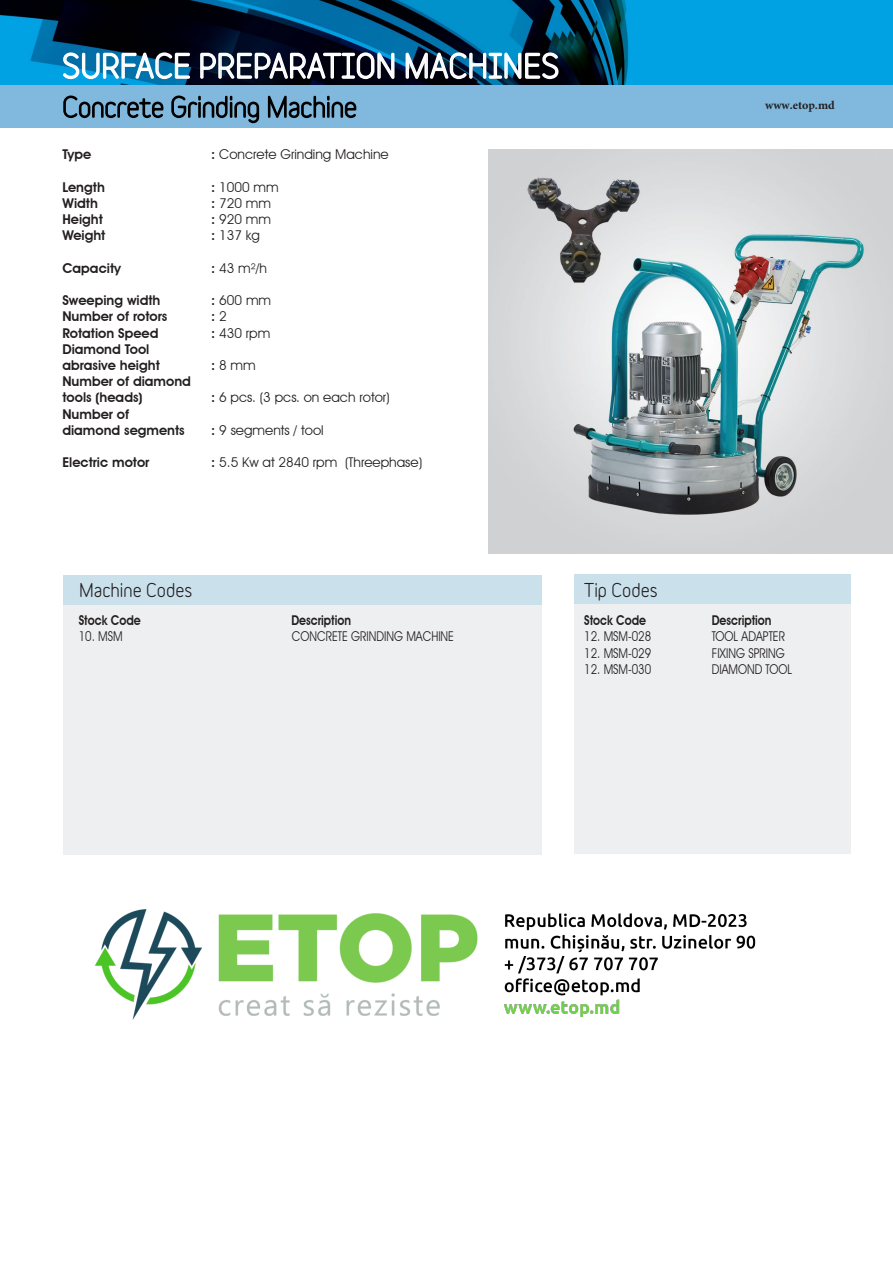
<style>
.page{position:relative;width:893px;height:1263px;background:#fff}
.page>*{position:absolute;margin:0;border:0;box-sizing:border-box;transform-origin:0 0}
.t1{font:700 31.5px "Variable";color:#fff}
.t2{font:700 18px "Variable";color:#231f20}
.t3{font:600 13.5px/16.2px "Avant Garde IT Cby BT";color:#231f20}
.t4{font:13.5px "Avant Garde IT Cby BT";color:#231f20}
.t5{font:13.5px "Avant Garde IT Cby BT";color:#231f20;scale:.85 1}
.t6{font:600 13.5px "Avant Garde IT Cby BT";color:#231f20;scale:.85 1}
.t7{font:700 12px "Minion Pro";color:#231f20}
.s1{font-weight:600}
.s2{font-weight:400}
</style>
<div class="page">
<img style="left:0;top:0;width:893px;height:85px">
<div style="left:0;top:85px;width:893px;height:43px;background:#80b9dd"></div>
<svg style="left:62px;top:52px;width:129px;height:33px;background:#4696bd"></svg>
<svg style="left:199px;top:51px;width:196px;height:34px;background:#484e5d"></svg>
<svg style="left:405px;top:51px;width:154px;height:34px;background:#486071"></svg>
<svg style="left:63px;top:95px;width:101px;height:24px"></svg>
<svg style="left:171px;top:95px;width:89px;height:29px"></svg>
<svg style="left:267px;top:95px;width:90px;height:24px"></svg>
<img style="left:489px;top:150px;width:404px;height:403px">
<div style="left:574px;top:604px;width:277px;height:250px;background:#eeeff0"></div>
<div style="left:574px;top:574px;width:277px;height:30px;background:#cae1ec"></div>
<div style="left:64px;top:604px;width:478px;height:251px;background:#eeeff0"></div>
<div style="left:64px;top:575px;width:478px;height:29px;background:#cae1ec"></div>
<img style="left:95px;top:909px;width:661px;height:111px">
<h1 class="t1" style="left:62px;top:47px;width:499px">SURFACE PREPARATION MACHINES</h1>
<p class="t3" style="left:62px;top:146px;width:30px">Type</p>
<p class="t4" style="left:211px;top:146px;width:179px"><span class="s1">:</span> Concrete Grinding Machine</p>
<p class="t3" style="left:62px;top:179px;width:44px">Length</p>
<p class="t4" style="left:211px;top:179px;width:69px"><span class="s1">:</span> 1000 mm</p>
<p class="t3" style="left:62px;top:195px;width:37px">Width</p>
<p class="t4" style="left:211px;top:195px;width:61px"><span class="s1">:</span> 720 mm</p>
<p class="t3" style="left:62px;top:211px;width:42px">Height</p>
<p class="t4" style="left:211px;top:211px;width:61px"><span class="s1">:</span> 920 mm</p>
<p class="t3" style="left:62px;top:227px;width:44px">Weight</p>
<p class="t4" style="left:211px;top:227px;width:50px"><span class="s1">:</span> 137 kg</p>
<p class="t3" style="left:62px;top:260px;width:60px">Capacity</p>
<p class="t4" style="left:211px;top:260px;width:57px"><span class="s1">:</span> 43 m²/h</p>
<p class="t3" style="left:62px;top:292px;width:100px">Sweeping width</p>
<p class="t4" style="left:211px;top:292px;width:61px"><span class="s1">:</span> 600 mm</p>
<p class="t3" style="left:62px;top:308px;width:106px">Number of rotors</p>
<p class="t3" style="left:211px;top:308px;width:17px">: <span class="s2">2</span></p>
<p class="t3" style="left:62px;top:325px;width:98px">Rotation Speed</p>
<p class="t4" style="left:211px;top:324px;width:61px"><span class="s1">:</span> 430 rpm</p>
<p class="t3" style="left:62px;top:341px;width:99px">Diamond Tool abrasive height</p>
<p class="t4" style="left:211px;top:357px;width:46px"><span class="s1">:</span> 8 mm</p>
<p class="t3" style="left:62px;top:373px;width:130px">Number of diamond tools (heads)</p>
<p class="t3" style="left:62px;top:406px;width:124px">Number of diamond segments</p>
<p class="t4" style="left:211px;top:389px;width:180px"><span class="s1">:</span> 6 pcs. (3 pcs. on each rotor)</p>
<p class="t4" style="left:211px;top:422px;width:114px"><span class="s1">:</span> 9 segments / tool</p>
<p class="t3" style="left:62px;top:454px;width:88px">Electric motor</p>
<p class="t4" style="left:211px;top:454px;width:213px"><span class="s1">:</span> 5.5 Kw at 2840 rpm (Threephase)</p>
<p class="t7" style="left:765px;top:97px;width:71px">www.etop.md</p>
<h2 class="t2" style="left:79px;top:579px;width:115px">Machine Codes</h2>
<p class="t6" style="left:79px;top:612px;width:74px">Stock Code</p>
<p class="t6" style="left:291px;top:612px;width:72px">Description</p>
<p class="t5" style="left:79px;top:628px;width:53px">10. MSM</p>
<p class="t5" style="left:292px;top:628px;width:192px">CONCRETE GRINDING MACHINE</p>
<h2 class="t2" style="left:584px;top:579px;width:75px">Tip Codes</h2>
<p class="t6" style="left:584px;top:612px;width:74px">Stock Code</p>
<p class="t6" style="left:712px;top:612px;width:72px">Description</p>
<p class="t5" style="left:584px;top:628px;width:80px">12. MSM-028</p>
<p class="t5" style="left:712px;top:628px;width:88px">TOOL ADAPTER</p>
<p class="t5" style="left:584px;top:645px;width:80px">12. MSM-029</p>
<p class="t5" style="left:712px;top:645px;width:88px">FIXING SPRING</p>
<p class="t5" style="left:584px;top:661px;width:80px">12. MSM-030</p>
<p class="t5" style="left:712px;top:661px;width:96px">DIAMOND TOOL</p>
</div>
